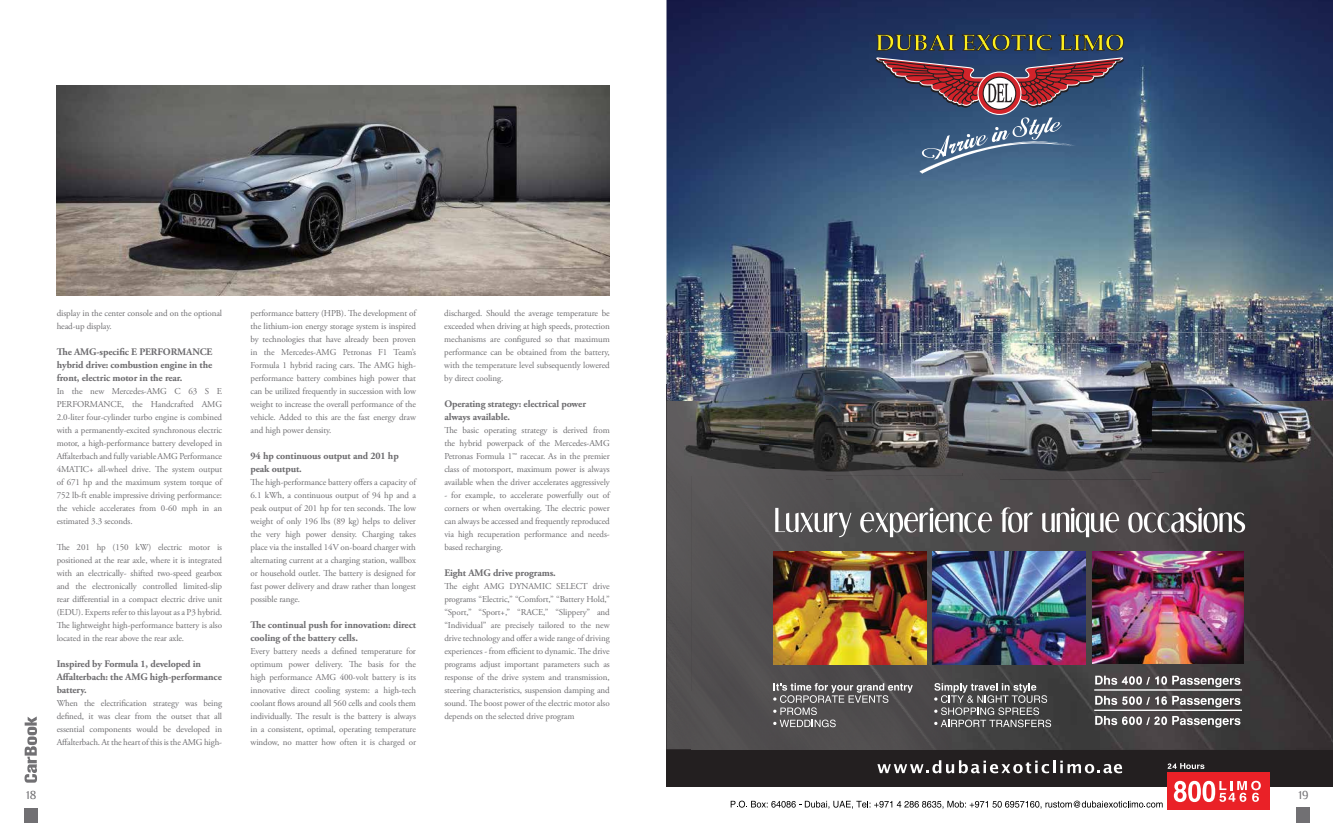
<style>
.page{position:relative;width:1333px;height:823px;background:#fff}
.page>*{position:absolute;margin:0;border:0;box-sizing:border-box;transform-origin:0 0}
.t1{font:12px "Philosopher";color:#717073}
.t2{font:700 10px/13px "Adobe Garamond Pro";letter-spacing:-.01em;color:#6d6c6f}
.t3{font:9px/13px "Adobe Garamond Pro";letter-spacing:-.01em;color:#6d6c6f;text-align:justify}
</style>
<div class="page">
<svg style="left:25px;top:716px;width:12px;height:66px"></svg>
<div style="left:25px;top:807px;width:13px;height:15px;background:#717073"></div>
<div style="left:1296px;top:807px;width:14px;height:15px;background:#717073"></div>
<img style="left:57px;top:85px;width:552px;height:210px">
<div style="left:666px;top:384px;width:666px;height:402px;background:#231f20"></div>
<img style="left:1329px;top:472px;width:3px;height:276px">
<img style="left:666px;top:400px;width:25px;height:348px">
<img style="left:999px;top:472px;width:330px;height:189px">
<div style="left:833px;top:479px;width:166px;height:182px;background:#4f4f4f"></div>
<div style="left:691px;top:475px;width:142px;height:273px;background:#535152"></div>
<img style="left:833px;top:661px;width:496px;height:87px">
<img style="left:666px;top:0;width:666px;height:400px">
<img style="left:670px;top:378px;width:14px;height:90px">
<img style="left:670px;top:332px;width:183px;height:46px">
<img style="left:853px;top:332px;width:460px;height:21px">
<img style="left:932px;top:551px;width:153px;height:113px">
<img style="left:773px;top:551px;width:153px;height:113px">
<img style="left:1092px;top:551px;width:151px;height:112px">
<hr style="left:1244px;top:551px;width:1px;height:112px;background:#fff">
<img style="left:962px;top:400px;width:370px;height:72px">
<img style="left:1313px;top:353px;width:19px;height:47px">
<img style="left:1150px;top:353px;width:163px;height:115px">
<div style="left:826px;top:472px;width:324px;height:7px;background:#4d4a4b"></div>
<img style="left:826px;top:343px;width:324px;height:13px">
<img style="left:945px;top:353px;width:205px;height:47px">
<img style="left:684px;top:468px;width:278px;height:7px">
<img style="left:684px;top:356px;width:261px;height:112px">
<img style="left:945px;top:356px;width:17px;height:116px">
<svg style="left:875px;top:34px;width:80px;height:17px"></svg>
<svg style="left:961px;top:34px;width:91px;height:17px;background:#4d5746"></svg>
<svg style="left:1058px;top:34px;width:65px;height:17px"></svg>
<svg style="left:873px;top:57px;width:252px;height:117px;background:#565a77"></svg>
<svg style="left:877px;top:760px;width:244px;height:12px"></svg>
<svg style="left:773px;top:682px;width:139px;height:44px;background:#696668"></svg>
<svg style="left:934px;top:682px;width:117px;height:44px;background:#6a6a6a"></svg>
<svg style="left:1095px;top:675px;width:54px;height:9px"></svg>
<svg style="left:1155px;top:675px;width:11px;height:9px"></svg>
<svg style="left:1172px;top:675px;width:68px;height:11px"></svg>
<svg style="left:1095px;top:695px;width:54px;height:9px"></svg>
<svg style="left:1155px;top:696px;width:11px;height:8px"></svg>
<svg style="left:1172px;top:695px;width:68px;height:12px"></svg>
<svg style="left:1095px;top:715px;width:71px;height:9px"></svg>
<svg style="left:1172px;top:715px;width:68px;height:12px"></svg>
<hr style="left:1094px;top:689px;width:147px;height:1px;background:#fff">
<hr style="left:1094px;top:709px;width:147px;height:1px;background:#fff">
<svg style="left:775px;top:507px;width:76px;height:30px;background:#7c7a7b"></svg>
<svg style="left:860px;top:507px;width:131px;height:30px;background:#7a7979"></svg>
<svg style="left:1000px;top:507px;width:33px;height:25px"></svg>
<svg style="left:1042px;top:507px;width:77px;height:30px;background:#817e7f"></svg>
<svg style="left:1128px;top:507px;width:116px;height:25px;background:#7a7879"></svg>
<svg style="left:1167px;top:763px;width:37px;height:5px"></svg>
<div style="left:1167px;top:771px;width:102px;height:38px;background:#ea2127"></div>
<svg style="left:1173px;top:780px;width:87px;height:21px"></svg>
<svg style="left:730px;top:800px;width:432px;height:8px"></svg>
<p class="t3" style="left:57px;top:306px;width:167px">display in the center console and on the optional head-up display.</p>
<p class="t2" style="left:57px;top:345px;width:157px;text-align:justify">The AMG-specific E PERFORMANCE hybrid drive: combustion engine in the front, electric motor in the rear.</p>
<p class="t3" style="left:57px;top:384px;width:167px">In the new Mercedes-AMG C 63 S E PERFORMANCE, the Handcrafted AMG 2.0-liter four-cylinder turbo engine is combined with a permanently-excited synchronous electric motor, a high-performance battery developed in Affalterbach and fully variable AMG Performance 4MATIC+ all-wheel drive. The system output of 671 hp and the maximum system torque of 752 lb-ft enable impressive driving performance: the vehicle accelerates from 0-60 mph in an estimated 3.3 seconds.</p>
<p class="t3" style="left:57px;top:540px;width:167px">The 201 hp (150 kW) electric motor is positioned at the rear axle, where it is integrated with an electrically- shifted two-speed gearbox and the electronically controlled limited-slip rear differential in a compact electric drive unit (EDU). Experts refer to this layout as a P3 hybrid.<br>The lightweight high-performance battery is also located in the rear above the rear axle.</p>
<p class="t2" style="left:57px;top:657px;width:167px">Inspired by Formula 1, developed in<br>Affalterbach: the AMG high-performance battery.</p>
<p class="t3" style="left:57px;top:696px;width:167px">When the electrification strategy was being defined, it was clear from the outset that all essential components would be developed in Affalterbach. At the heart of this is the AMG high-</p>
<p class="t3" style="left:250px;top:306px;width:167px">performance battery (HPB). The development of the lithium-ion energy storage system is inspired by technologies that have already been proven in the Mercedes-AMG Petronas F1 Team’s Formula 1 hybrid racing cars. The AMG high&shy;performance battery combines high power that can be utilized frequently in succession with low weight to increase the overall performance of the vehicle. Added to this are the fast energy draw and high power density.</p>
<p class="t2" style="left:250px;top:449px;width:150px">94 hp continuous output and 201 hp peak output.</p>
<p class="t3" style="left:250px;top:475px;width:167px">The high-performance battery offers a capacity of 6.1 kWh, a continuous output of 94 hp and a peak output of 201 hp for ten seconds. The low weight of only 196 lbs (89 kg) helps to deliver the very high power density. Charging takes place via the installed 14V on-board charger with alternating current at a charging station, wallbox or household outlet. The battery is designed for fast power delivery and draw rather than longest possible range.</p>
<p class="t2" style="left:250px;top:618px;width:167px">The continual push for innovation: direct cooling of the battery cells.</p>
<p class="t3" style="left:250px;top:644px;width:167px">Every battery needs a defined temperature for optimum power delivery. The basis for the high performance AMG 400-volt battery is its innovative direct cooling system: a high-tech coolant flows around all 560 cells and cools them individually. The result is the battery is always in a consistent, optimal, operating temperature window, no matter how often it is charged or</p>
<p class="t3" style="left:444px;top:306px;width:167px">discharged. Should the average temperature be exceeded when driving at high speeds, protection mechanisms are configured so that maximum performance can be obtained from the battery, with the temperature level subsequently lowered by direct cooling.</p>
<p class="t2" style="left:444px;top:397px;width:143px">Operating strategy: electrical power always available.</p>
<p class="t3" style="left:444px;top:423px;width:167px">The basic operating strategy is derived from the hybrid powerpack of the Mercedes-AMG Petronas Formula 1™ racecar. As in the premier class of motorsport, maximum power is always available when the driver accelerates aggressively</p>
<p class="t3" style="left:444px;top:488px;width:167px">- for example, to accelerate powerfully out of corners or when overtaking. The electric power can always be accessed and frequently reproduced via high recuperation performance and needs&shy;based recharging.</p>
<p class="t2" style="left:444px;top:566px;width:113px">Eight AMG drive programs.</p>
<p class="t3" style="left:444px;top:579px;width:167px">The eight AMG DYNAMIC SELECT drive programs “Electric,” “Comfort,” “Battery Hold,” “Sport,” “Sport+,” “RACE,” “Slippery” and “Individual” are precisely tailored to the new drive technology and offer a wide range of driving experiences - from efficient to dynamic. The drive programs adjust important parameters such as response of the drive system and transmission, steering characteristics, suspension damping and sound. The boost power of the electric motor also depends on the selected drive program</p>
<h1 class="t1" style="left:26px;top:788px;width:12px">18</h1>
<h1 class="t1" style="left:1298px;top:788px;width:12px">19</h1>
</div>
